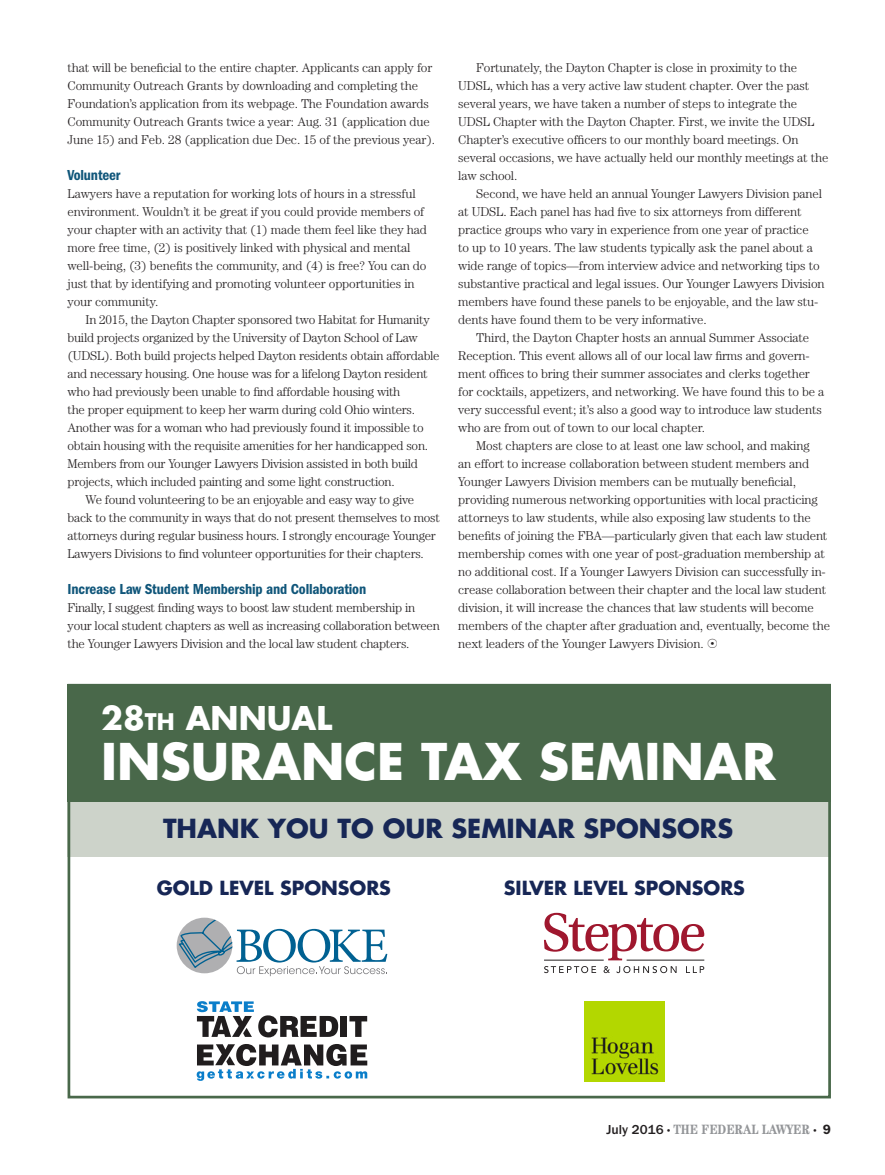
<style>
.page{position:relative;width:885px;height:1175px;background:#fff}
.page>*{position:absolute;margin:0;border:0;box-sizing:border-box;transform-origin:0 0}
.t1{font:700 49.2px "Futura";color:#fff}
.t2{font:700 31.8px "Futura";color:#fff}
.t3{font:700 25.5px "Futura";color:#172756}
.t4{font:700 18.9px "Futura";color:#172756}
.Subhead{font:600 condensed 15px "Franklin Gothic";letter-spacing:-.01em;color:#10567a}
.t5{font:700 condensed 13.5px "Century";color:#939598}
.Body_Copy{font:300 12.75px/18px "Century";letter-spacing:-.01em;color:#231f20}
.Body_Copy_No_Indent{font:300 12.75px/18px "Century";letter-spacing:-.01em;color:#231f20}
.s1{font-size:22.35px}
.s2{font-family:"ITC Franklin Gothic Std";font-weight:500;font-stretch:normal;color:#231f20}
.s3{font-weight:300;font-size:7.5px;color:#231f20}
.s4{font-family:"Franklin Gothic";font-weight:600;font-stretch:normal;color:#231f20}
</style>
<div class="page">
<div style="left:68px;top:739px;width:762px;height:117px;background:#cdd3ca"></div>
<div style="left:68px;top:684px;width:762px;height:117px;background:#49684a"></div>
<div style="left:68px;top:684px;width:762px;height:414px;border:3px solid #49684a"></div>
<svg style="left:544px;top:912px;width:160px;height:48px"></svg>
<svg style="left:544px;top:966px;width:52px;height:7px"></svg>
<svg style="left:603px;top:966px;width:6px;height:7px"></svg>
<svg style="left:616px;top:966px;width:60px;height:7px"></svg>
<svg style="left:686px;top:966px;width:18px;height:7px"></svg>
<hr style="left:626px;top:959px;width:78px;height:1px;background:#231f20">
<hr style="left:544px;top:959px;width:59px;height:1px;background:#231f20">
<svg style="left:177px;top:918px;width:210px;height:58px"></svg>
<svg style="left:197px;top:1001px;width:141px;height:36px"></svg>
<div style="left:340px;top:1016px;width:6px;height:20px;background:#201d1e"></div>
<svg style="left:349px;top:1016px;width:18px;height:20px"></svg>
<svg style="left:196px;top:1044px;width:171px;height:36px"></svg>
<img style="left:584px;top:1001px;width:80px;height:80px">
<p class="Body_Copy" style="left:68px;top:58px;width:369px">that will be beneficial to the entire chapter. Applicants can apply for Community Outreach Grants by downloading and completing the Foundation’s application from its webpage. The Foundation awards Community Outreach Grants twice a year: Aug. 31 (application due June 15) and Feb. 28 (application due Dec. 15 of the previous year).</p>
<p class="Subhead" style="left:68px;top:166px;width:54px">Volunteer</p>
<p class="Body_Copy_No_Indent" style="left:68px;top:184px;width:360px">Lawyers have a reputation for working lots of hours in a stressful environment. Wouldn’t it be great if you could provide members of your chapter with an activity that (1) made them feel like they had more free time, (2) is positively linked with physical and mental well-being, (3) benefits the community, and (4) is free? You can do just that by identifying and promoting volunteer opportunities in your community.</p>
<p class="Body_Copy" style="left:68px;top:310px;width:373px;text-indent:18px">In 2015, the Dayton Chapter sponsored two Habitat for Humanity build projects organized by the University of Dayton School of Law (UDSL). Both build projects helped Dayton residents obtain affordable and necessary housing. One house was for a lifelong Dayton resident who had previously been unable to find affordable housing with<br>the proper equipment to keep her warm during cold Ohio winters.<br>Another was for a woman who had previously found it impossible to obtain housing with the requisite amenities for her handicapped son.<br>Members from our Younger Lawyers Division assisted in both build projects, which included painting and some light construction.</p>
<p class="Body_Copy" style="left:68px;top:490px;width:374px;text-indent:18px">We found volunteering to be an enjoyable and easy way to give back to the community in ways that do not present themselves to most attorneys during regular business hours. I strongly encourage Younger Lawyers Divisions to find volunteer opportunities for their chapters.</p>
<p class="Subhead" style="left:68px;top:580px;width:300px">Increase Law Student Membership and Collaboration</p>
<p class="Body_Copy_No_Indent" style="left:68px;top:598px;width:373px">Finally, I suggest finding ways to boost law student membership in your local student chapters as well as increasing collaboration between the Younger Lawyers Division and the local law student chapters.</p>
<p class="Body_Copy" style="left:458px;top:58px;width:371px;text-indent:18px">Fortunately, the Dayton Chapter is close in proximity to the UDSL, which has a very active law student chapter. Over the past several years, we have taken a number of steps to integrate the UDSL Chapter with the Dayton Chapter. First, we invite the UDSL Chapter’s executive officers to our monthly board meetings. On several occasions, we have actually held our monthly meetings at the law school.</p>
<p class="Body_Copy" style="left:458px;top:184px;width:368px;text-indent:18px">Second, we have held an annual Younger Lawyers Division panel at UDSL. Each panel has had five to six attorneys from different practice groups who vary in experience from one year of practice<br>to up to 10 years. The law students typically ask the panel about a wide range of topics—from interview advice and networking tips to substantive practical and legal issues. Our Younger Lawyers Division members have found these panels to be enjoyable, and the law stu&shy;dents have found them to be very informative.</p>
<p class="Body_Copy" style="left:458px;top:328px;width:367px;text-indent:18px">Third, the Dayton Chapter hosts an annual Summer Associate Reception. This event allows all of our local law firms and govern&shy;ment offices to bring their summer associates and clerks together for cocktails, appetizers, and networking. We have found this to be a very successful event; it’s also a good way to introduce law students who are from out of town to our local chapter.</p>
<p class="Body_Copy" style="left:458px;top:436px;width:373px;text-indent:18px">Most chapters are close to at least one law school, and making<br>an effort to increase collaboration between student members and Younger Lawyers Division members can be mutually beneficial, providing numerous networking opportunities with local practicing attorneys to law students, while also exposing law students to the benefits of joining the FBA—particularly given that each law student membership comes with one year of post-graduation membership at no additional cost. If a Younger Lawyers Division can successfully in&shy;crease collaboration between their chapter and the local law student division, it will increase the chances that law students will become members of the chapter after graduation and, eventually, become the next leaders of the Younger Lawyers Division.</p>
<p class="t2" style="left:101px;top:696px;width:232px">28<span class="s1">th</span> ANNUAL</p>
<p class="t1" style="left:101px;top:727px;width:676px">INSURANCE TAX SEMINAR</p>
<p class="t3" style="left:163px;top:811px;width:571px">THANK YOU TO OUR SEMINAR SPONSORS</p>
<p class="t4" style="left:157px;top:874px;width:236px">GOLD LEVEL SPONSORS</p>
<p class="t4" style="left:503px;top:874px;width:242px">SILVER LEVEL SPONSORS</p>
<p class="t5" style="left:606px;top:1121px;width:226px"><span class="s2">July 2016</span> <span class="s3">•</span> THE FEDERAL LAWYER <span class="s3">•</span> <span class="s4">9</span></p>
</div>
